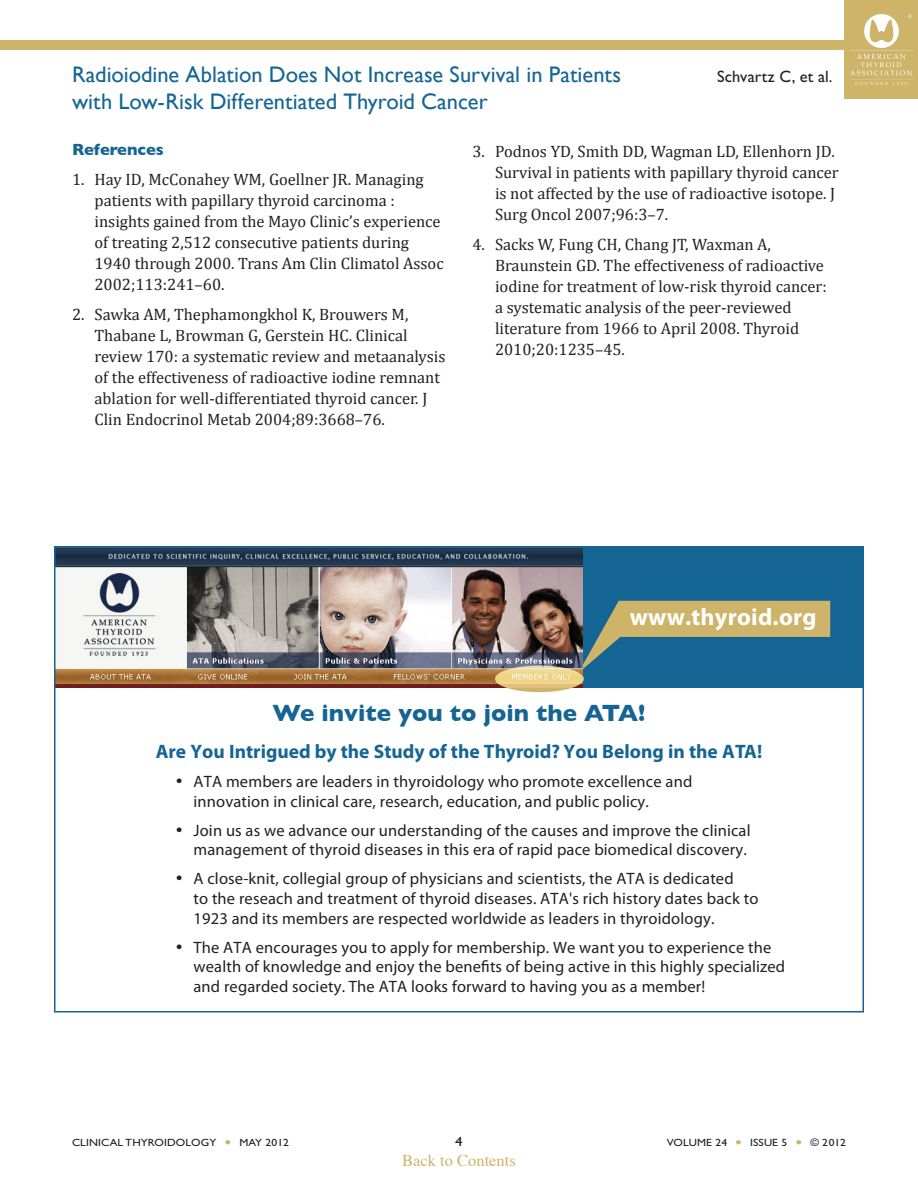
<style>
.page{position:relative;width:918px;height:1188px;background:#fff}
.page>*{position:absolute;margin:0;border:0;box-sizing:border-box;transform-origin:0 0}
.t1{font:700 24px "Gill Sans";color:#156594}
.t2{font:700 24px "Myriad Pro";letter-spacing:.01em;color:#fff}
.Topic_Header_page_2{font:22.5px "Gill Sans";color:#156594}
.t3{font:700 19.5px "Myriad Pro";color:#156594}
.commentary_bullet{font:16.5px/21px "Cambria";color:#231f20}
.t4{font:16.5px/19.8px "Myriad Pro";letter-spacing:.01em;color:#231f20}
.Topic_Header_page_2-2{font:16.5px "Gill Sans Std";letter-spacing:.01em;color:#231f20}
.t5{font:16.5px "Times";color:#cdb469}
.commentary_reference{font:700 16.5px "Gill Sans";color:#156594}
.t6{font:13.5px "Gill Sans Std";color:#231f20;scale:1.1 1}
.t7{font:10.5px "Gill Sans Std";letter-spacing:.01em;color:#231f20;scale:1.1 1}
.s1{color:#cdb469}
</style>
<div class="page">
<div style="left:0;top:40px;width:918px;height:10px;background:#cdb469"></div>
<div style="left:845px;top:0;width:73px;height:99px;background:#cdb469"></div>
<img style="left:851px;top:14px;width:61px;height:71px">
<div style="left:582px;top:547px;width:282px;height:141px;background:#156594"></div>
<svg style="left:582px;top:601px;width:248px;height:72px"></svg>
<img style="left:57px;top:549px;width:525px;height:139px">
<svg style="left:495px;top:666px;width:89px;height:26px;background:#e9d08d"></svg>
<div style="left:54px;top:546px;width:810px;height:466px;border:2px solid #156594"></div>
<p class="Topic_Header_page_2" style="left:72px;top:61px;width:551px">Radioiodine Ablation Does Not Increase Survival in Patients</p>
<p class="Topic_Header_page_2-2" style="left:717px;top:67px;width:117px">Schvartz C, et al.</p>
<p class="Topic_Header_page_2" style="left:72px;top:88px;width:417px">with Low-Risk Differentiated Thyroid Cancer</p>
<p class="commentary_reference" style="left:72px;top:140px;width:93px">References</p>
<p class="commentary_bullet" style="left:94px;top:169px;width:351px;text-indent:-22px">1. Hay ID, McConahey WM, Goellner JR. Managing patients with papillary thyroid carcinoma : insights gained from the Mayo Clinic’s experience of treating 2,512 consecutive patients during 1940 through 2000. Trans Am Clin Climatol Assoc 2002;113:241–60.</p>
<p class="commentary_bullet" style="left:94px;top:304px;width:353px;text-indent:-22px">2. Sawka AM, Thephamongkhol K, Brouwers M, Thabane L, Browman G, Gerstein HC. Clinical review 170: a systematic review and metaanalysis of the effectiveness of radioactive iodine remnant ablation for well-differentiated thyroid cancer. J Clin Endocrinol Metab 2004;89:3668–76.</p>
<p class="commentary_bullet" style="left:495px;top:141px;width:345px;text-indent:-22px">3. Podnos YD, Smith DD, Wagman LD, Ellenhorn JD.<br>Survival in patients with papillary thyroid cancer is not affected by the use of radioactive isotope. J Surg Oncol 2007;96:3–7.</p>
<p class="commentary_bullet" style="left:495px;top:234px;width:333px;text-indent:-22px">4. Sacks W, Fung CH, Chang JT, Waxman A, Braunstein GD. The effectiveness of radioactive iodine for treatment of low-risk thyroid cancer: a systematic analysis of the peer-reviewed literature from 1966 to April 2008. Thyroid 2010;20:1235–45.</p>
<p class="t2" style="left:630px;top:602px;width:188px">www.thyroid.org</p>
<p class="t1" style="left:273px;top:699px;width:374px">We invite you to join the ATA!</p>
<p class="t3" style="left:156px;top:739px;width:608px">Are You Intrigued by the Study of the Thyroid? You Belong in the ATA!</p>
<p class="t4" style="left:194px;top:771px;width:500px;text-indent:-18px">• ATA members are leaders in thyroidology who promote excellence and innovation in clinical care, research, education, and public policy.</p>
<p class="t4" style="left:176px;top:820px;width:577px;text-align:right">• Join us as we advance our understanding of the causes and improve the clinical management of thyroid diseases in this era of rapid pace biomedical discovery.</p>
<p class="t4" style="left:194px;top:869px;width:566px;text-indent:-18px">• A close-knit, collegial group of physicians and scientists, the ATA is dedicated<br>to the reseach and treatment of thyroid diseases. ATA's rich history dates back to<br>1923 and its members are respected worldwide as leaders in thyroidology.</p>
<p class="t4" style="left:194px;top:937px;width:593px;text-indent:-18px">• The ATA encourages you to apply for membership. We want you to experience the wealth of knowledge and enjoy the benefits of being active in this highly specialized and regarded society. The ATA looks forward to having you as a member!</p>
<p class="t7" style="left:72px;top:1137px;width:199px">CLINICAL THYROIDOLOGY <span class="s1">●</span> MAY 2012</p>
<p class="t6" style="left:455px;top:1134px;width:8px">4</p>
<p class="t7" style="left:667px;top:1137px;width:164px">VOLUME 24 <span class="s1">●</span> ISSUE 5 <span class="s1">●</span> © 2012</p>
<p class="t5" style="left:402px;top:1145px;width:115px">Back to Contents</p>
</div>
